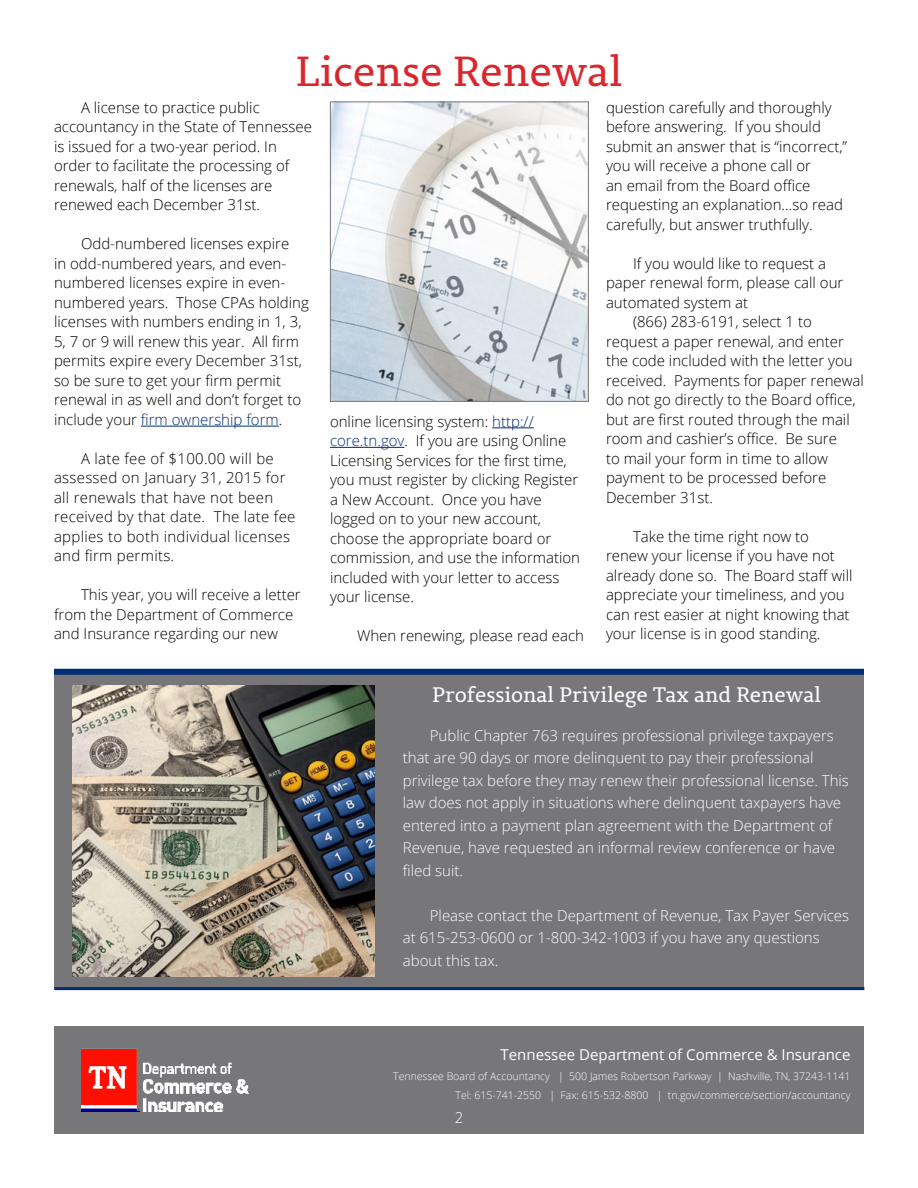
<style>
.page{position:relative;width:918px;height:1188px;background:#fff}
.page>*{position:absolute;margin:0;border:0;box-sizing:border-box;transform-origin:0 0}
.t1{font:42px "Permian Slab Serif Typeface";color:#d9272e}
.t2{font:21px "Permian Slab Serif Typeface";color:#fff}
.t3{font:300 15px/19.5px "Open Sans";color:#000}
.t4{font:300 15px/22.5px "Open Sans";color:#fff}
.t5{font:300 15px/19.5px "Open Sans";letter-spacing:.02em;color:#000}
.t6{font:15px "Open Sans";color:#fff}
.t7{font:300 10.5px/19.5px "Open Sans";color:#fff;text-align:right}
.s1{color:#002d73}
</style>
<div class="page">
<hr style="left:141px;top:426px;width:138px;height:1px;background:#002d73">
<hr style="left:492px;top:427px;width:42px;height:1px;background:#002d73">
<hr style="left:330px;top:447px;width:75px;height:1px;background:#002d73">
<img style="left:332px;top:104px;width:255px;height:296px">
<div style="left:330px;top:102px;width:259px;height:300px;border:1px solid #77777a"></div>
<div style="left:54px;top:672px;width:810px;height:317px;background:#77777a"></div>
<div style="left:54px;top:669px;width:810px;height:6px;background:#002d73"></div>
<hr style="left:54px;top:987px;width:810px;height:3px;background:#002d73">
<img style="left:72px;top:686px;width:303px;height:290px">
<div style="left:54px;top:1026px;width:810px;height:108px;background:#77777a"></div>
<img style="left:81px;top:1049px;width:167px;height:62px">
<h1 class="t1" style="left:295px;top:37px;width:329px">License Renewal</h1>
<p class="t3" style="left:54px;top:97px;width:260px;text-indent:27px">A license to practice public accountancy in the State of Tennessee is issued for a two-year period. In order to facilitate the processing of renewals, half of the licenses are renewed each December 31st.</p>
<p class="t3" style="left:54px;top:234px;width:256px;text-indent:27px">Odd-numbered licenses expire<br>in odd-numbered years, and even&shy;numbered licenses expire in even&shy;numbered years. Those CPAs holding licenses with numbers ending in 1, 3, 5, 7 or 9 will renew this year. All firm permits expire every December 31st, so be sure to get your firm permit renewal in as well and don’t forget to include your <span class="s1">firm ownership form</span>.</p>
<p class="t5" style="left:54px;top:448px;width:243px;text-indent:27px">A late fee of $100.00 will be assessed on January 31, 2015 for all renewals that have not been received by that date. The late fee applies to both individual licenses and firm permits.</p>
<p class="t3" style="left:54px;top:585px;width:248px;text-indent:27px">This year, you will receive a letter from the Department of Commerce and Insurance regarding our new</p>
<p class="t3" style="left:606px;top:97px;width:243px">question carefully and thoroughly before answering. If you should submit an answer that is “incorrect,” you will receive a phone call or<br>an email from the Board office requesting an explanation…so read carefully, but answer truthfully.</p>
<p class="t3" style="left:633px;top:253px;width:195px">If you would like to request a</p>
<p class="t3" style="left:606px;top:273px;width:239px">paper renewal form, please call our</p>
<p class="t3" style="left:606px;top:292px;width:144px">automated system at</p>
<p class="t3" style="left:633px;top:312px;width:180px">(866) 283-6191, select 1 to</p>
<p class="t3" style="left:606px;top:331px;width:239px">request a paper renewal, and enter</p>
<p class="t3" style="left:606px;top:351px;width:248px">the code included with the letter you</p>
<p class="t3" style="left:606px;top:370px;width:260px">received. Payments for paper renewal</p>
<p class="t3" style="left:606px;top:390px;width:251px">do not go directly to the Board office,</p>
<p class="t3" style="left:606px;top:409px;width:245px">but are first routed through the mail</p>
<p class="t3" style="left:606px;top:429px;width:232px">room and cashier’s office. Be sure</p>
<p class="t3" style="left:606px;top:448px;width:224px">to mail your form in time to allow</p>
<p class="t3" style="left:606px;top:468px;width:222px">payment to be processed before</p>
<p class="t3" style="left:606px;top:487px;width:109px">December 31st.</p>
<p class="t3" style="left:606px;top:526px;width:248px;text-indent:27px">Take the time right now to renew your license if you have not already done so. The Board staff will appreciate your timeliness, and you can rest easier at night knowing that your license is in good standing.</p>
<p class="t3" style="left:330px;top:411px;width:252px">online licensing system: <span class="s1">http:// core.tn.gov</span>. If you are using Online<br>Licensing Services for the first time, you must register by clicking Register a New Account. Once you have logged on to your new account, choose the appropriate board or commission, and use the information included with your letter to access your license.</p>
<p class="t3" style="left:357px;top:626px;width:229px">When renewing, please read each</p>
<h2 class="t2" style="left:432px;top:678px;width:390px">Professional Privilege Tax and Renewal</h2>
<p class="t4" style="left:403px;top:723px;width:448px;text-indent:27px">Public Chapter 763 requires professional privilege taxpayers that are 90 days or more delinquent to pay their professional privilege tax before they may renew their professional license. This law does not apply in situations where delinquent taxpayers have entered into a payment plan agreement with the Department of Revenue, have requested an informal review conference or have filed suit.</p>
<p class="t4" style="left:403px;top:903px;width:448px;text-indent:27px">Please contact the Department of Revenue, Tax Payer Services at 615-253-0600 or 1-800-342-1003 if you have any questions about this tax.</p>
<p class="t6" style="left:501px;top:1044px;width:351px">Tennessee Department of Commerce &amp; Insurance</p>
<p class="t7" style="left:393px;top:1066px;width:459px">Tennessee Board of Accountancy | 500 James Robertson Parkway | Nashville, TN, 37243-1141<br>Tel: 615-741-2550 | Fax: 615-532-8800 | tn.gov/commerce/section/accountancy</p>
<p class="t4" style="left:455px;top:1106px;width:10px">2</p>
</div>
